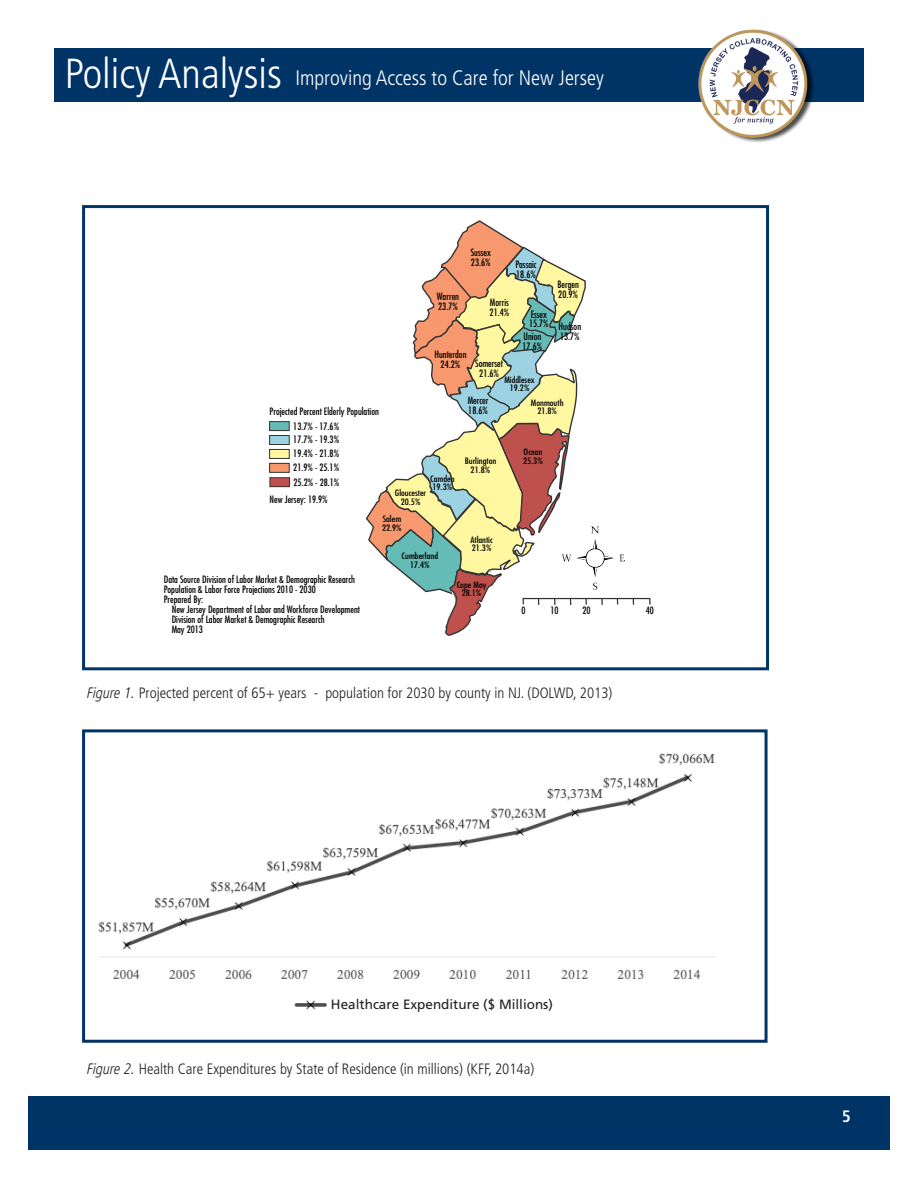
<style>
.page{position:relative;width:918px;height:1188px;background:#fff}
.page>*{position:absolute;margin:0;border:0;box-sizing:border-box;transform-origin:0 0}
.t1{font:300 condensed 21px "Frutiger";color:#fff}
.t2{font:700 condensed 16.5px "Frutiger";color:#fff}
.t3{font:300 condensed 15px "Frutiger";color:#231f20}
.t4{font:13.5px "Frutiger";color:#231f20}
.t5{font:condensed 9.9px/9.9px "Futura";color:#000}
.t6{font:condensed 8.55px/8.6px "Futura";color:#000;text-align:center;scale:1.15 1}
.s1{font-size:42px}
.s2{font-family:"Frutiger LTW04 48 Light Cond It";font-weight:400;font-stretch:normal}
</style>
<div class="page">
<div style="left:28px;top:1096px;width:862px;height:54px;background:#036"></div>
<div style="left:54px;top:48px;width:810px;height:54px;background:#036"></div>
<img style="left:699px;top:29px;width:115px;height:114px">
<div style="left:270px;top:422px;width:19px;height:9px;background:#65bbb5"></div>
<div style="left:269px;top:421px;width:21px;height:10px;border:1px solid #333"></div>
<div style="left:270px;top:436px;width:19px;height:9px;background:#9dd2e2"></div>
<div style="left:269px;top:435px;width:21px;height:10px;border:1px solid #333"></div>
<div style="left:270px;top:449px;width:19px;height:9px;background:#fff8a1"></div>
<div style="left:269px;top:449px;width:21px;height:10px;border:1px solid #333"></div>
<div style="left:270px;top:463px;width:19px;height:9px;background:#f7986e"></div>
<div style="left:269px;top:463px;width:21px;height:10px;border:1px solid #333"></div>
<div style="left:270px;top:478px;width:20px;height:9px;background:#be514b"></div>
<div style="left:269px;top:477px;width:21px;height:10px;border:1px solid #333"></div>
<img style="left:587px;top:527px;width:37px;height:62px">
<hr style="left:523px;top:598px;width:127px;height:1px;background:#333">
<svg style="left:649px;top:598px;width:2px;height:7px"></svg>
<svg style="left:601px;top:599px;width:2px;height:6px"></svg>
<svg style="left:366px;top:220px;width:221px;height:416px"></svg>
<div style="left:82px;top:205px;width:687px;height:465px;border:3px solid #036"></div>
<div style="left:82px;top:729px;width:686px;height:314px;border:3px solid #036"></div>
<img style="left:99px;top:753px;width:616px;height:257px">
<div style="left:327px;top:998px;width:336px;height:23px;background:#fff"></div>
<h1 class="t1" style="left:65px;top:66px;width:540px"><span class="s1">Policy Analysis</span> Improving Access to Care for New Jersey</h1>
<p class="t5" style="left:471px;top:247px;width:22px">Sussex<br>23.6%</p>
<p class="t5" style="left:515px;top:259px;width:23px">Passaic<br>18.6%</p>
<p class="t5" style="left:557px;top:279px;width:23px">Bergen<br>20.9%</p>
<p class="t5" style="left:559px;top:321px;width:24px">Hudson<br>13.7%</p>
<p class="t5" style="left:437px;top:291px;width:24px">Warren<br>23.7%</p>
<p class="t5" style="left:490px;top:297px;width:21px">Morris<br>21.4%</p>
<p class="t5" style="left:529px;top:309px;width:21px">Essex<br>15.7%</p>
<p class="t5" style="left:523px;top:331px;width:21px">Union<br>17.6%</p>
<p class="t5" style="left:434px;top:349px;width:34px;text-align:center">Hunterdon<br>24.2%</p>
<p class="t5" style="left:475px;top:359px;width:29px;text-align:center">Somerset<br>21.6%</p>
<p class="t5" style="left:468px;top:396px;width:22px">Mercer<br>18.6%</p>
<p class="t6" style="left:504px;top:375px;width:28px">Middlesex<br>19.2%</p>
<p class="t6" style="left:531px;top:398px;width:30px">Monmouth<br>21.8%</p>
<p class="t6" style="left:524px;top:447px;width:18px">Ocean</p>
<p class="t5" style="left:270px;top:406px;width:111px">Projected Percent Elderly Population</p>
<p class="t5" style="left:293px;top:433px;width:48px;line-height:14.1px;text-align:justify">17.7% - 19.3% 19.4% - 21.8% 21.9% - 25.1% 25.2% - 28.1%</p>
<p class="t5" style="left:270px;top:495px;width:60px">New Jersey: 19.9%</p>
<p class="t5" style="left:293px;top:421px;width:47px">13.7% - 17.6%</p>
<p class="t6" style="left:465px;top:457px;width:29px">Burlington</p>
<p class="t6" style="left:523px;top:456px;width:19px">25.3%</p>
<p class="t6" style="left:471px;top:465px;width:19px">21.8%</p>
<p class="t6" style="left:430px;top:474px;width:23px;text-align:left">Camden<br>19.3%</p>
<p class="t6" style="left:395px;top:488px;width:29px">Gloucester<br>20.5%</p>
<p class="t6" style="left:382px;top:515px;width:19px;text-align:left">Salem<br>22.9%</p>
<p class="t6" style="left:402px;top:551px;width:33px">Cumberland<br>17.4%</p>
<p class="t6" style="left:470px;top:535px;width:21px;text-align:left">Atlantic<br>21.3%</p>
<p class="t6" style="left:457px;top:580px;width:27px">Cape May<br>28.1%</p>
<p class="t5" style="left:164px;top:575px;width:193px">Data Source Division of Labor Market &amp; Demographic Research</p>
<p class="t5" style="left:164px;top:584px;width:154px">Population &amp; Labor Force Projections 2010 - 2030</p>
<p class="t5" style="left:164px;top:594px;width:41px">Prepared By:</p>
<p class="t5" style="left:172px;top:604px;width:190px">New Jersey Department of Labor and Workforce Development</p>
<p class="t5" style="left:172px;top:614px;width:154px">Division of Labor Market &amp; Demographic Research</p>
<p class="t5" style="left:172px;top:624px;width:33px">May 2013</p>
<p class="t5" style="left:521px;top:605px;width:6px">0</p>
<p class="t5" style="left:551px;top:605px;width:10px">10</p>
<p class="t5" style="left:583px;top:605px;width:10px">20</p>
<p class="t5" style="left:646px;top:605px;width:10px">40</p>
<p class="t3" style="left:87px;top:685px;width:527px"><span class="s2">Figure 1.</span> Projected percent of 65+ years - population for 2030 by county in NJ. (DOLWD, 2013)</p>
<p class="t4" style="left:331px;top:996px;width:224px">Healthcare Expenditure ($ Millions)</p>
<p class="t3" style="left:87px;top:1060px;width:449px"><span class="s2">Figure 2.</span> Health Care Expenditures by State of Residence (in millions) (KFF, 2014a)</p>
<h2 class="t2" style="left:842px;top:1107px;width:10px">5</h2>
</div>
